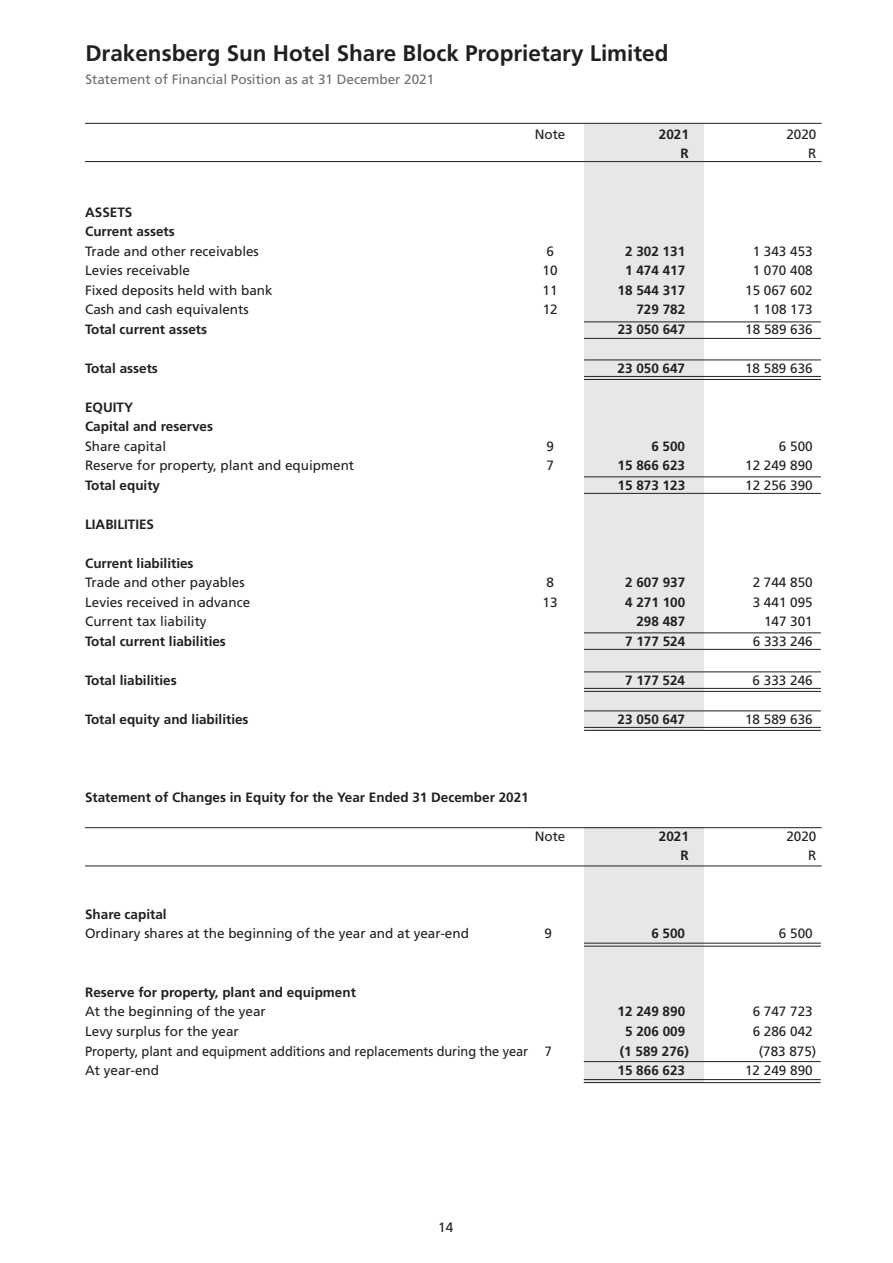
<style>
.page{position:relative;width:893px;height:1263px;background:#fff}
.page>*{position:absolute;margin:0;border:0;box-sizing:border-box;transform-origin:0 0}
.t1{font:700 22.5px "Frutiger LT Std";color:#231f20}
.t2{font:13.5px "Frutiger LT Std";color:#231f20}
.t3{font:700 13.5px/19.5px "Frutiger LT Std";color:#231f20}
.t4{font:13.5px "Frutiger LT Std";color:#231f20;scale:.95 1}
.t5{font:13.5px "Frutiger LT Std";color:#6d6e71}
</style>
<div class="page">
<div style="left:584px;top:827px;width:120px;height:256px;background:#e6e7e8"></div>
<div style="left:584px;top:123px;width:120px;height:608px;background:#e6e7e8"></div>
<hr style="left:85px;top:161px;width:737px;height:1px;background:#231f20">
<hr style="left:85px;top:123px;width:737px;height:1px;background:#231f20">
<hr style="left:584px;top:1061px;width:236px;height:1px;background:#231f20">
<hr style="left:584px;top:360px;width:236px;height:1px;background:#231f20">
<hr style="left:584px;top:376px;width:236px;height:1px;background:#231f20">
<hr style="left:584px;top:632px;width:236px;height:1px;background:#231f20">
<hr style="left:584px;top:649px;width:236px;height:1px;background:#231f20">
<hr style="left:584px;top:671px;width:236px;height:1px;background:#231f20">
<hr style="left:584px;top:688px;width:236px;height:1px;background:#231f20">
<hr style="left:584px;top:691px;width:236px;height:1px;background:#231f20">
<hr style="left:584px;top:1079px;width:236px;height:1px;background:#231f20">
<hr style="left:584px;top:943px;width:236px;height:1px;background:#231f20">
<hr style="left:584px;top:946px;width:236px;height:1px;background:#231f20">
<hr style="left:584px;top:1082px;width:236px;height:1px;background:#231f20">
<hr style="left:85px;top:866px;width:737px;height:1px;background:#231f20">
<hr style="left:85px;top:827px;width:737px;height:1px;background:#231f20">
<hr style="left:584px;top:321px;width:236px;height:1px;background:#231f20">
<hr style="left:584px;top:338px;width:236px;height:1px;background:#231f20">
<hr style="left:584px;top:476px;width:236px;height:1px;background:#231f20">
<hr style="left:584px;top:493px;width:236px;height:1px;background:#231f20">
<hr style="left:584px;top:710px;width:236px;height:1px;background:#231f20">
<hr style="left:584px;top:727px;width:236px;height:1px;background:#231f20">
<hr style="left:584px;top:730px;width:236px;height:1px;background:#231f20">
<hr style="left:584px;top:379px;width:236px;height:1px;background:#231f20">
<h1 class="t1" style="left:85px;top:40px;width:585px">Drakensberg Sun Hotel Share Block Proprietary Limited</h1>
<p class="t5" style="left:85px;top:71px;width:350px">Statement of Financial Position as at 31 December 2021</p>
<p class="t2" style="left:535px;top:126px;width:32px">Note</p>
<p class="t3" style="left:659px;top:125px;width:32px">2021</p>
<p class="t2" style="left:786px;top:126px;width:32px">2020</p>
<p class="t3" style="left:681px;top:144px;width:10px">R</p>
<p class="t2" style="left:808px;top:146px;width:10px">R</p>
<p class="t3" style="left:85px;top:203px;width:91px">ASSETS<br>Current assets</p>
<p class="t2" style="left:85px;top:243px;width:175px">Trade and other receivables</p>
<p class="t2" style="left:546px;top:243px;width:9px">6</p>
<p class="t3" style="left:625px;top:242px;width:62px">2 302 131</p>
<p class="t2" style="left:753px;top:243px;width:62px">1 343 453</p>
<p class="t2" style="left:85px;top:263px;width:107px">Levies receivable</p>
<p class="t2" style="left:543px;top:263px;width:17px">10</p>
<p class="t3" style="left:625px;top:261px;width:62px">1 474 417</p>
<p class="t2" style="left:753px;top:263px;width:62px">1 070 408</p>
<p class="t2" style="left:85px;top:282px;width:189px">Fixed deposits held with bank</p>
<p class="t2" style="left:543px;top:282px;width:17px">11</p>
<p class="t3" style="left:618px;top:280px;width:69px">18 544 317</p>
<p class="t2" style="left:745px;top:282px;width:69px">15 067 602</p>
<p class="t2" style="left:85px;top:302px;width:165px">Cash and cash equivalents</p>
<p class="t2" style="left:543px;top:302px;width:17px">12</p>
<p class="t3" style="left:636px;top:300px;width:50px">729 782</p>
<p class="t2" style="left:753px;top:302px;width:62px">1 108 173</p>
<p class="t3" style="left:85px;top:319px;width:124px">Total current assets</p>
<p class="t3" style="left:618px;top:319px;width:69px">23 050 647</p>
<p class="t2" style="left:745px;top:321px;width:69px">18 589 636</p>
<p class="t3" style="left:85px;top:358px;width:74px">Total assets</p>
<p class="t3" style="left:618px;top:359px;width:69px">23 050 647</p>
<p class="t2" style="left:745px;top:360px;width:69px">18 589 636</p>
<p class="t3" style="left:85px;top:398px;width:130px">EQUITY<br>Capital and reserves</p>
<p class="t2" style="left:85px;top:438px;width:83px">Share capital</p>
<p class="t2" style="left:546px;top:438px;width:9px">9</p>
<p class="t3" style="left:651px;top:437px;width:35px">6 500</p>
<p class="t2" style="left:779px;top:438px;width:35px">6 500</p>
<p class="t2" style="left:85px;top:458px;width:271px">Reserve for property, plant and equipment</p>
<p class="t2" style="left:546px;top:458px;width:9px">7</p>
<p class="t3" style="left:618px;top:456px;width:69px">15 866 623</p>
<p class="t2" style="left:745px;top:458px;width:69px">12 249 890</p>
<p class="t3" style="left:85px;top:476px;width:77px">Total equity</p>
<p class="t3" style="left:618px;top:476px;width:69px">15 873 123</p>
<p class="t2" style="left:745px;top:477px;width:69px">12 256 390</p>
<p class="t3" style="left:85px;top:514px;width:71px">LIABILITIES</p>
<p class="t3" style="left:85px;top:553px;width:110px">Current liabilities</p>
<p class="t2" style="left:85px;top:575px;width:161px">Trade and other payables</p>
<p class="t2" style="left:546px;top:575px;width:9px">8</p>
<p class="t3" style="left:625px;top:573px;width:62px">2 607 937</p>
<p class="t2" style="left:753px;top:575px;width:62px">2 744 850</p>
<p class="t2" style="left:85px;top:594px;width:167px">Levies received in advance</p>
<p class="t2" style="left:543px;top:594px;width:17px">13</p>
<p class="t3" style="left:625px;top:592px;width:62px">4 271 100</p>
<p class="t2" style="left:753px;top:594px;width:62px">3 441 095</p>
<p class="t2" style="left:85px;top:614px;width:123px">Current tax liability</p>
<p class="t3" style="left:636px;top:612px;width:50px">298 487</p>
<p class="t2" style="left:764px;top:614px;width:50px">147 301</p>
<p class="t3" style="left:85px;top:631px;width:142px">Total current liabilities</p>
<p class="t3" style="left:625px;top:631px;width:62px">7 177 524</p>
<p class="t2" style="left:753px;top:633px;width:62px">6 333 246</p>
<p class="t3" style="left:85px;top:670px;width:93px">Total liabilities</p>
<p class="t3" style="left:625px;top:671px;width:62px">7 177 524</p>
<p class="t2" style="left:753px;top:672px;width:62px">6 333 246</p>
<p class="t3" style="left:85px;top:710px;width:165px">Total equity and liabilities</p>
<p class="t3" style="left:618px;top:710px;width:69px">23 050 647</p>
<p class="t2" style="left:745px;top:711px;width:69px">18 589 636</p>
<p class="t3" style="left:85px;top:788px;width:445px">Statement of Changes in Equity for the Year Ended 31 December 2021</p>
<p class="t2" style="left:535px;top:828px;width:32px">Note</p>
<p class="t3" style="left:659px;top:827px;width:32px">2021</p>
<p class="t2" style="left:786px;top:828px;width:32px">2020</p>
<p class="t3" style="left:681px;top:846px;width:10px">R</p>
<p class="t2" style="left:808px;top:848px;width:10px">R</p>
<p class="t3" style="left:85px;top:904px;width:83px">Share capital</p>
<p class="t2" style="left:85px;top:926px;width:385px">Ordinary shares at the beginning of the year and at year-end</p>
<p class="t2" style="left:544px;top:926px;width:9px">9</p>
<p class="t3" style="left:651px;top:924px;width:35px">6 500</p>
<p class="t2" style="left:779px;top:926px;width:35px">6 500</p>
<p class="t3" style="left:85px;top:982px;width:272px">Reserve for property, plant and equipment</p>
<p class="t2" style="left:85px;top:1004px;width:182px">At the beginning of the year</p>
<p class="t3" style="left:618px;top:1002px;width:69px">12 249 890</p>
<p class="t2" style="left:753px;top:1004px;width:62px">6 747 723</p>
<p class="t2" style="left:85px;top:1023px;width:155px">Levy surplus for the year</p>
<p class="t3" style="left:625px;top:1021px;width:62px">5 206 009</p>
<p class="t2" style="left:753px;top:1023px;width:62px">6 286 042</p>
<p class="t4" style="left:85px;top:1043px;width:493px">Property, plant and equipment additions and replacements during the year 7</p>
<p class="t3" style="left:620px;top:1041px;width:71px">(1 589 276)</p>
<p class="t2" style="left:759px;top:1043px;width:59px">(783 875)</p>
<p class="t2" style="left:85px;top:1062px;width:76px">At year-end</p>
<p class="t3" style="left:618px;top:1061px;width:69px">15 866 623</p>
<p class="t2" style="left:745px;top:1062px;width:69px">12 249 890</p>
<p class="t2" style="left:438px;top:1219px;width:17px">14</p>
</div>
